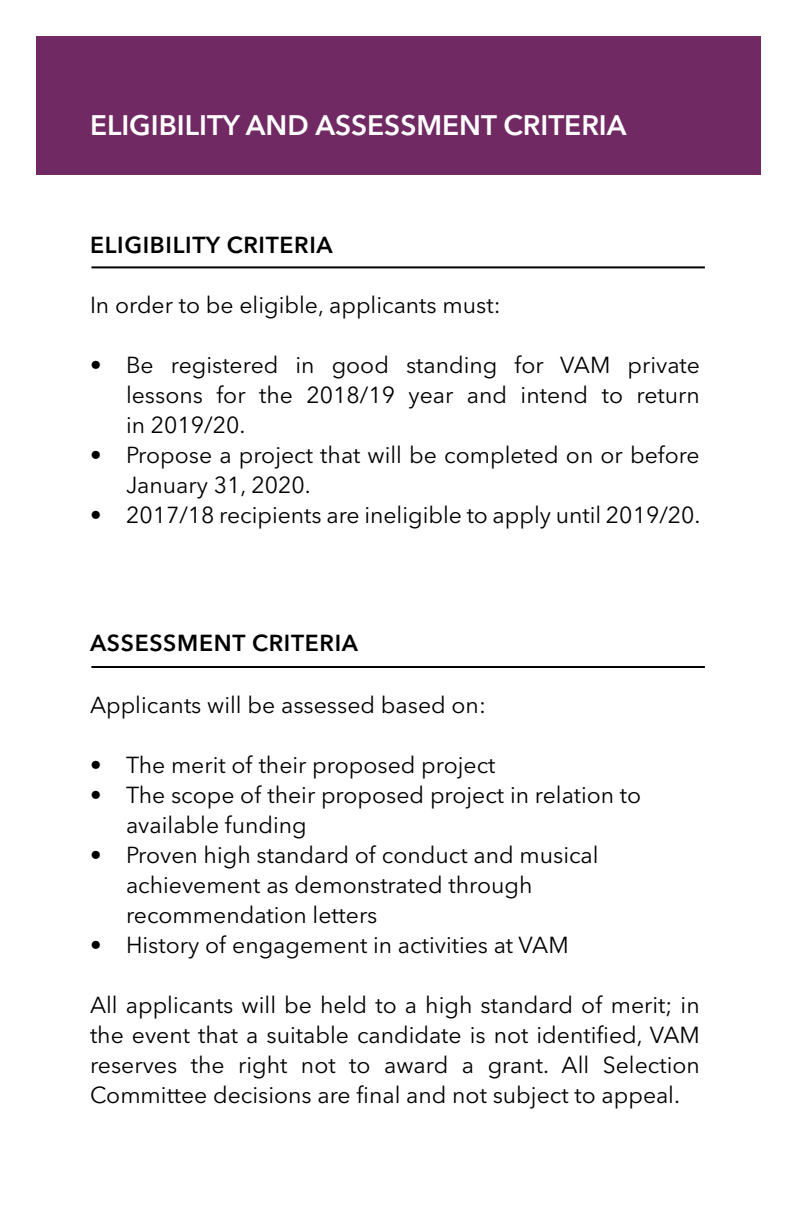
<style>
.page{position:relative;width:792px;height:1224px;background:#fff}
.page>*{position:absolute;margin:0;border:0;box-sizing:border-box;transform-origin:0 0}
.t1{font:600 28px "Avenir Next LT Pro";color:#fff}
.t2{font:23px/30px "Avenir Next LT Pro";color:#000}
.t3{font:600 23px "Avenir Next LT Pro";letter-spacing:.03em;color:#000}
</style>
<div class="page">
<div style="left:36px;top:36px;width:724px;height:138px;background:#702963"></div>
<hr style="left:91px;top:266px;width:614px;height:2px;background:#000">
<hr style="left:91px;top:666px;width:614px;height:2px;background:#000">
<p class="t1" style="left:90px;top:108px;width:538px">ELIGIBILITY AND ASSESSMENT CRITERIA</p>
<p class="t3" style="left:90px;top:231px;width:244px">ELIGIBILITY CRITERIA</p>
<p class="t2" style="left:90px;top:289px;width:412px">In order to be eligible, applicants must:</p>
<p class="t2" style="left:126px;top:349px;width:575px;text-align:justify;text-indent:-36px">• Be registered in good standing for VAM private lessons for the 2018/19 year and intend to return in 2019/20.</p>
<p class="t2" style="left:126px;top:439px;width:575px;text-indent:-36px">• Propose a project that will be completed on or before<br>January 31, 2020.</p>
<p class="t2" style="left:90px;top:499px;width:612px">• 2017/18 recipients are ineligible to apply until 2019/20.</p>
<p class="t3" style="left:90px;top:629px;width:270px">ASSESSMENT CRITERIA</p>
<p class="t2" style="left:90px;top:689px;width:397px">Applicants will be assessed based on:</p>
<p class="t2" style="left:90px;top:749px;width:407px">• The merit of their proposed project</p>
<p class="t2" style="left:126px;top:779px;width:517px;text-indent:-36px">• The scope of their proposed project in relation to available funding</p>
<p class="t2" style="left:126px;top:839px;width:474px;text-indent:-36px">• Proven high standard of conduct and musical achievement as demonstrated through recommendation letters</p>
<p class="t2" style="left:90px;top:929px;width:480px">• History of engagement in activities at VAM</p>
<p class="t2" style="left:90px;top:989px;width:611px;text-align:justify">All applicants will be held to a high standard of merit; in the event that a suitable candidate is not identified, VAM reserves the right not to award a grant. All Selection Committee decisions are final and not subject to appeal.</p>
</div>
